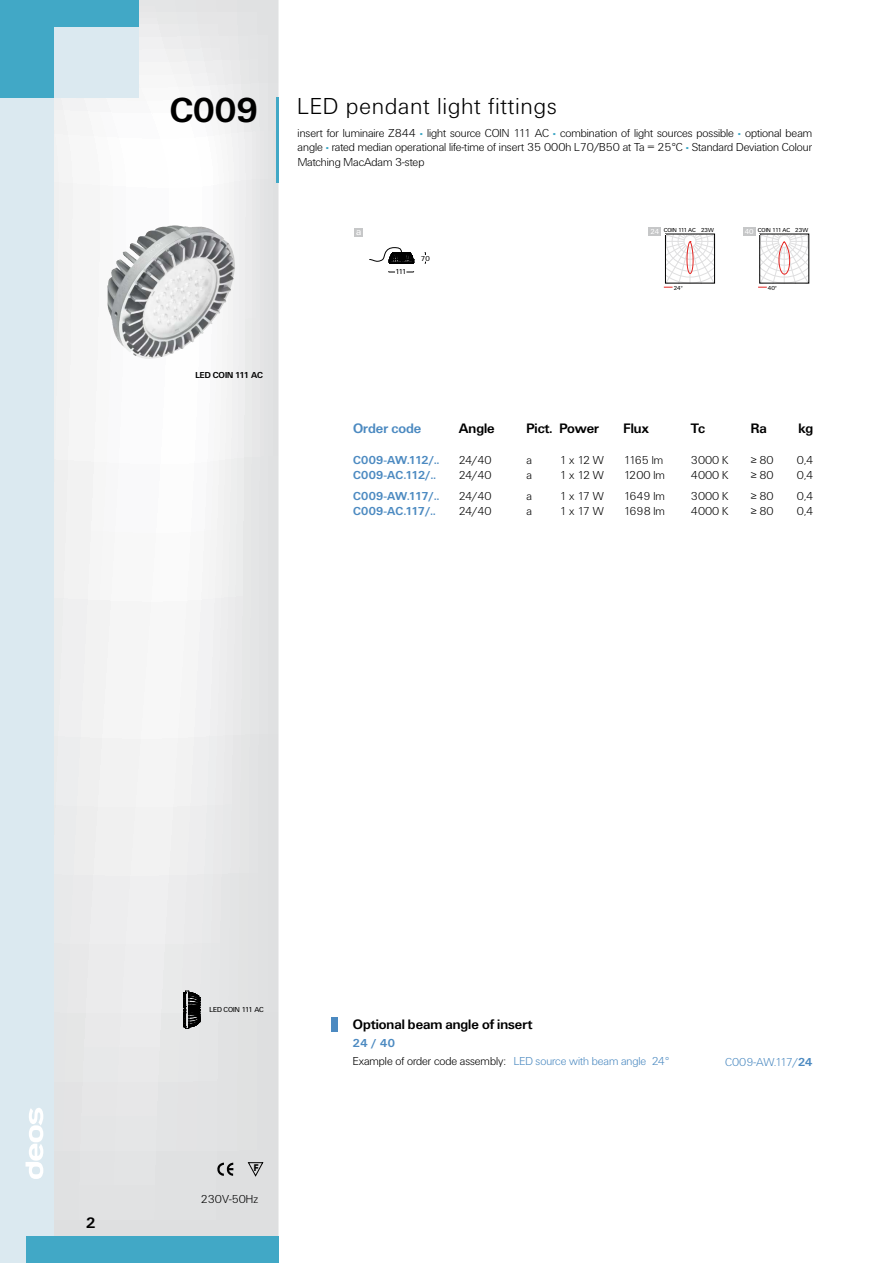
<style>
.page{position:relative;width:893px;height:1263px;background:#fff}
.page>*{position:absolute;margin:0;border:0;box-sizing:border-box;transform-origin:0 0}
.t1{font:700 36px "U001 DOT";color:#000}
.t2{font:24px "U001 DOT Ligh";letter-spacing:.05em;color:#000}
.t3{font:700 15.75px "U001 DOT";color:#000}
.t4{font:700 14.25px "U001 DOT";color:#000}
.t5{font:700 14.25px "U001 DOT";color:#4c8ac1}
.t6{font:12px/14.4px "U001 DOT Ligh";color:#000}
.t7{font:700 12px/14.4px "U001 DOT";letter-spacing:.025em;color:#4c8ac1}
.t8{font:12px "U001 DOT Ligh";letter-spacing:-.02em;color:#4c8ac1}
.t9{font:10.5px "U001 DOT";color:#fff}
.t10{font:10.05px "Eurostile Black CE";color:#000;scale:.86 1}
.t11{font:700 9px "U001 DOT";color:#000}
.t12{font:7.5px "U001 DOT";letter-spacing:-.005em;color:#000}
.t13{font:6px "U001 DOT";color:#000}
.s1{font-family:"Verdana";font-size:9px;color:#41a8c6}
.s2{font-size:7.5px;color:#fff}
.s3{color:#4c8ac1}
.s4{font-family:"U001 DOT";font-weight:700}
</style>
<div class="page">
<svg style="left:53px;top:0;width:226px;height:1236px"></svg>
<div style="left:0;top:0;width:138px;height:98px;background:#dbe9f0"></div>
<div style="left:0;top:0;width:53px;height:1263px;background:#dbe9f0"></div>
<div style="left:0;top:0;width:53px;height:98px;background:#41a8c6"></div>
<div style="left:0;top:0;width:138px;height:27px;background:#41a8c6"></div>
<div style="left:26px;top:1236px;width:253px;height:27px;background:#41a8c6"></div>
<svg style="left:26px;top:1108px;width:17px;height:71px"></svg>
<hr style="left:276px;top:98px;width:3px;height:85px;background:#41a8c6">
<svg style="left:217px;top:1162px;width:16px;height:14px"></svg>
<svg style="left:247px;top:1162px;width:16px;height:15px"></svg>
<div style="left:332px;top:1017px;width:6px;height:14px;background:#4c8ac1"></div>
<svg style="left:183px;top:990px;width:17px;height:39px"></svg>
<img style="left:116px;top:226px;width:55px;height:42px">
<div style="left:649px;top:228px;width:12px;height:8px;background:#c6c7c8"></div>
<svg style="left:664px;top:234px;width:51px;height:54px"></svg>
<div style="left:743px;top:228px;width:12px;height:8px;background:#c6c7c8"></div>
<svg style="left:758px;top:234px;width:51px;height:54px"></svg>
<div style="left:354px;top:228px;width:9px;height:9px;background:#c6c7c8"></div>
<svg style="left:369px;top:247px;width:46px;height:17px"></svg>
<svg style="left:388px;top:271px;width:7px;height:2px"></svg>
<svg style="left:406px;top:271px;width:8px;height:2px"></svg>
<h1 class="t1" style="left:170px;top:89px;width:90px">C009</h1>
<p class="t11" style="left:195px;top:370px;width:69px">LED COIN 111 AC</p>
<h2 class="t2" style="left:298px;top:93px;width:260px">LED pendant light fittings</h2>
<p class="t6" style="left:298px;top:126px;width:516px;text-align:justify">insert for luminaire Z844 <span class="s1">▪</span> light source COIN 111 AC <span class="s1">▪</span> combination of light sources possible <span class="s1">▪</span> optional beam angle <span class="s1">▪</span> rated median operational life-time of insert 35 000h L70/B50 at Ta = 25°C <span class="s1">▪</span> Standard Deviation Colour Matching MacAdam 3-step</p>
<p class="t9" style="left:356px;top:226px;width:7px">a</p>
<p class="t12" style="left:395px;top:268px;width:13px">111</p>
<p class="t12" style="left:421px;top:254px;width:10px">70</p>
<p class="t13" style="left:651px;top:227px;width:47px"><span class="s2">24</span> COIN 111 AC</p>
<p class="t13" style="left:701px;top:227px;width:14px">23W</p>
<p class="t13" style="left:745px;top:227px;width:47px"><span class="s2">40</span> COIN 111 AC</p>
<p class="t13" style="left:795px;top:227px;width:14px">23W</p>
<p class="t13" style="left:674px;top:284px;width:10px">24°</p>
<p class="t13" style="left:768px;top:284px;width:11px">40°</p>
<p class="t5" style="left:353px;top:420px;width:70px">Order code</p>
<p class="t7" style="left:353px;top:453px;width:88px">C009-AW.112/..<br>C009-AC.112/..</p>
<p class="t7" style="left:353px;top:489px;width:88px">C009-AW.117/..<br>C009-AC.117/..</p>
<p class="t4" style="left:459px;top:420px;width:37px">Angle</p>
<p class="t6" style="left:459px;top:453px;width:34px">24/40<br>24/40</p>
<p class="t6" style="left:459px;top:489px;width:34px">24/40<br>24/40</p>
<p class="t4" style="left:526px;top:420px;width:28px">Pict.</p>
<p class="t6" style="left:526px;top:453px;width:7px">a a</p>
<p class="t6" style="left:526px;top:489px;width:7px">a a</p>
<p class="t4" style="left:559px;top:420px;width:41px">Power</p>
<p class="t6" style="left:559px;top:453px;width:46px">1 x 12 W<br>1 x 12 W</p>
<p class="t6" style="left:559px;top:489px;width:46px">1 x 17 W<br>1 x 17 W</p>
<p class="t4" style="left:623px;top:420px;width:27px">Flux</p>
<p class="t6" style="left:623px;top:453px;width:43px">1165 lm<br>1200 lm</p>
<p class="t6" style="left:623px;top:489px;width:43px">1649 lm<br>1698 lm</p>
<p class="t4" style="left:691px;top:420px;width:16px">Tc</p>
<p class="t6" style="left:691px;top:453px;width:39px">3000 K<br>4000 K</p>
<p class="t6" style="left:691px;top:489px;width:39px">3000 K<br>4000 K</p>
<p class="t4" style="left:751px;top:420px;width:18px">Ra</p>
<p class="t6" style="left:751px;top:453px;width:24px">≥ 80 ≥ 80</p>
<p class="t6" style="left:751px;top:489px;width:24px">≥ 80 ≥ 80</p>
<p class="t4" style="left:799px;top:420px;width:16px">kg</p>
<p class="t6" style="left:797px;top:453px;width:18px">0,4<br>0,4</p>
<p class="t6" style="left:797px;top:489px;width:18px">0,4<br>0,4</p>
<h3 class="t3" style="left:86px;top:1214px;width:11px">2</h3>
<p class="t12" style="left:209px;top:1005px;width:56px">LED COIN 111 AC</p>
<p class="t10" style="left:254px;top:1161px;width:7px">F</p>
<p class="t6" style="left:201px;top:1192px;width:59px">230V-50Hz</p>
<p class="t4" style="left:353px;top:1016px;width:181px">Optional beam angle of insert</p>
<p class="t7" style="left:353px;top:1036px;width:44px">24 / 40</p>
<p class="t6" style="left:353px;top:1054px;width:318px">Example of order code assembly: <span class="s3">LED source with beam angle 24°</span></p>
<p class="t8" style="left:725px;top:1055px;width:89px">C009-AW.117/<span class="s4">24</span></p>
</div>
